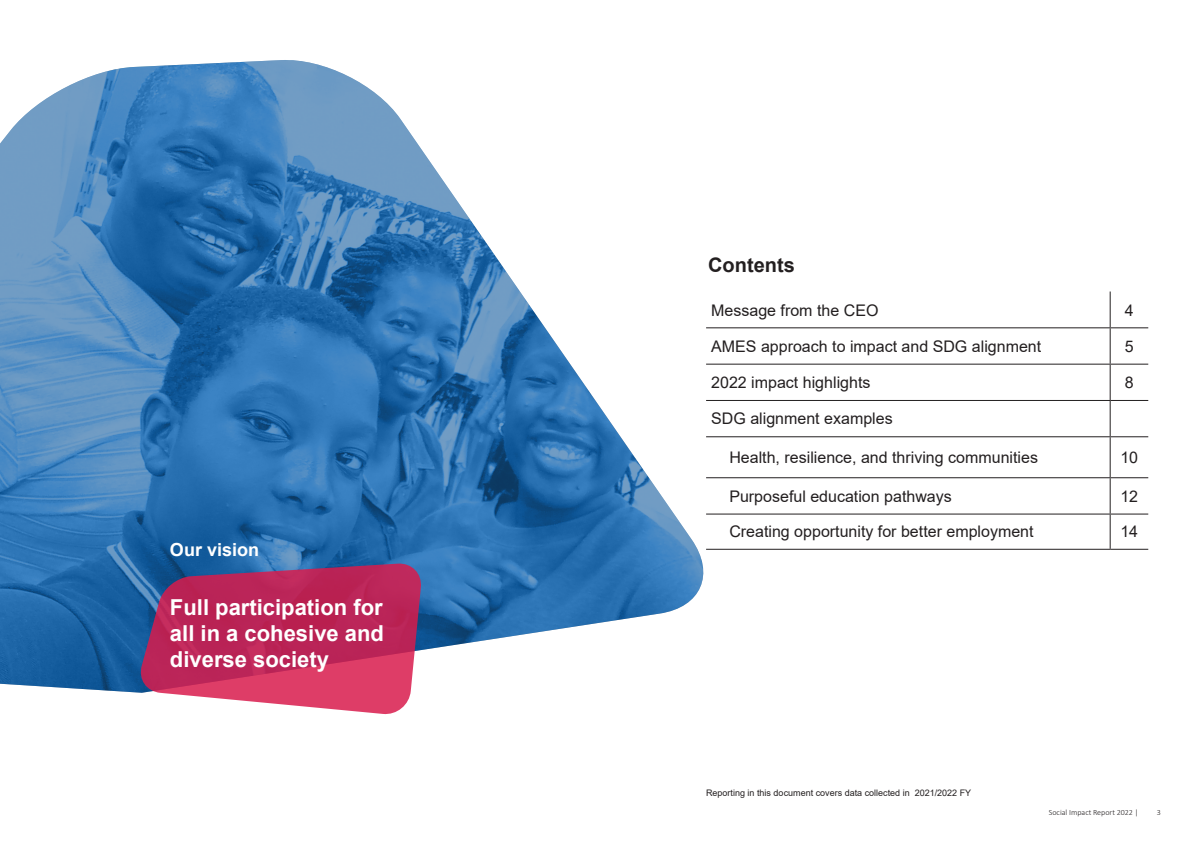
<style>
.page{position:relative;width:1191px;height:842px;background:#fff}
.page>*{position:absolute;margin:0;border:0;box-sizing:border-box;transform-origin:0 0}
.t1{font:700 22px/26.4px "Arial";color:#fff;text-align:justify}
.t2{font:700 20px "Arial";color:#231f20}
.t3{font:700 18px "Arial";color:#fff}
.t4{font:16px "Arial";color:#231f20}
.t5{font:9px "Arial";color:#231f20}
.t6{font:300 8px "Calibri";color:#231f20}
</style>
<div class="page">
<img style="left:0;top:60px;width:715px;height:633px">
<svg style="left:140px;top:563px;width:282px;height:152px;background:#b8426f"></svg>
<hr style="left:1109px;top:291px;width:1px;height:36px;background:#231f20">
<hr style="left:706px;top:327px;width:404px;height:1px;background:#231f20">
<hr style="left:706px;top:364px;width:404px;height:1px;background:#231f20">
<hr style="left:706px;top:400px;width:404px;height:1px;background:#231f20">
<hr style="left:706px;top:436px;width:404px;height:1px;background:#231f20">
<hr style="left:706px;top:477px;width:404px;height:1px;background:#231f20">
<hr style="left:706px;top:514px;width:404px;height:1px;background:#231f20">
<hr style="left:706px;top:549px;width:404px;height:1px;background:#231f20">
<hr style="left:1109px;top:328px;width:1px;height:36px;background:#231f20">
<hr style="left:1109px;top:365px;width:1px;height:35px;background:#231f20">
<hr style="left:1109px;top:401px;width:1px;height:35px;background:#231f20">
<hr style="left:1109px;top:437px;width:1px;height:40px;background:#231f20">
<hr style="left:1109px;top:478px;width:1px;height:36px;background:#231f20">
<hr style="left:1109px;top:514px;width:1px;height:35px;background:#231f20">
<hr style="left:1110px;top:327px;width:38px;height:1px;background:#231f20">
<hr style="left:1110px;top:364px;width:38px;height:1px;background:#231f20">
<hr style="left:1110px;top:400px;width:38px;height:1px;background:#231f20">
<hr style="left:1110px;top:436px;width:38px;height:1px;background:#231f20">
<hr style="left:1110px;top:477px;width:38px;height:1px;background:#231f20">
<hr style="left:1110px;top:514px;width:38px;height:1px;background:#231f20">
<hr style="left:1110px;top:549px;width:38px;height:1px;background:#231f20">
<p class="t3" style="left:170px;top:537px;width:91px">Our vision</p>
<p class="t1" style="left:170px;top:594px;width:215px">Full participation for all in a cohesive and diverse society</p>
<p class="t2" style="left:708px;top:251px;width:88px">Contents</p>
<p class="t4" style="left:711px;top:299px;width:169px">Message from the CEO</p>
<p class="t4" style="left:1124px;top:299px;width:10px">4</p>
<p class="t4" style="left:711px;top:335px;width:331px">AMES approach to impact and SDG alignment</p>
<p class="t4" style="left:1124px;top:335px;width:10px">5</p>
<p class="t4" style="left:711px;top:371px;width:161px">2022 impact highlights</p>
<p class="t4" style="left:1124px;top:371px;width:10px">8</p>
<p class="t4" style="left:711px;top:408px;width:183px">SDG alignment examples</p>
<p class="t4" style="left:729px;top:446px;width:310px">Health, resilience, and thriving communities</p>
<p class="t4" style="left:1120px;top:446px;width:19px">10</p>
<p class="t4" style="left:729px;top:485px;width:224px">Purposeful education pathways</p>
<p class="t4" style="left:1120px;top:485px;width:19px">12</p>
<p class="t4" style="left:729px;top:521px;width:306px">Creating opportunity for better employment</p>
<p class="t4" style="left:1120px;top:521px;width:19px">14</p>
<p class="t5" style="left:706px;top:786px;width:267px">Reporting in this document covers data collected in 2021/2022 FY</p>
<p class="t6" style="left:1048px;top:807px;width:91px">Social Impact Report 2022 |</p>
<p class="t6" style="left:1156px;top:807px;width:6px">3</p>
</div>
